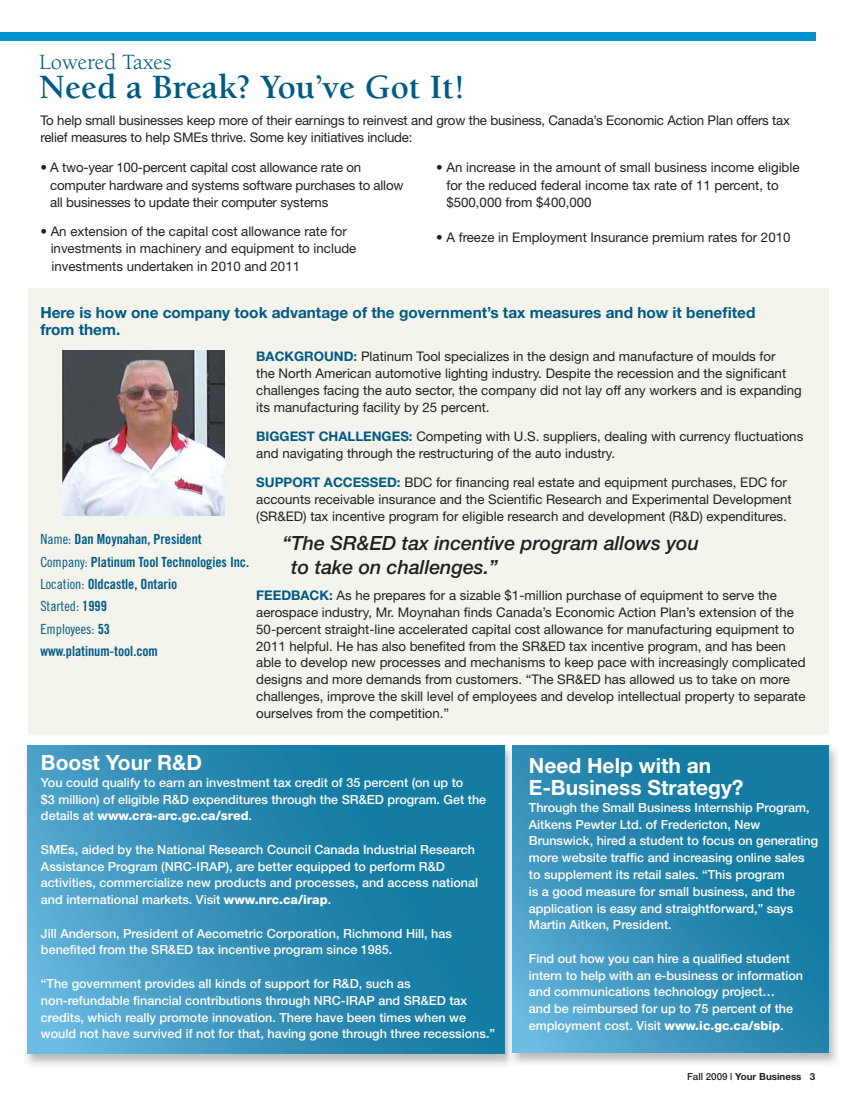
<style>
.page{position:relative;width:855px;height:1106px;background:#fff}
.page>*{position:absolute;margin:0;border:0;box-sizing:border-box;transform-origin:0 0}
.t1{font:700 34.95px "Berkeley";color:#005a84}
.t2{font:22.35px "Berkeley";color:#005a84}
.t3{font:700 21px/22.4px "Helvetica Neue";color:#fff}
.t4{font:italic 500 19.5px/23.4px "Helvetica Neue";color:#231f20}
.t5{font:700 15.3px/16.8px "Helvetica Neue";color:#005a84}
.t6{font:13.95px/22.4px "Trade Gothic Bold Cond Twenty";letter-spacing:-.005em;color:#005a84}
.t7{font:13.95px/22.4px "Trade Gothic Cond Eighteen";color:#005a84}
.t8{font:13.2px/16.8px "Helvetica Neue";color:#231f20}
.t9{font:500 12.6px/16.8px "Helvetica Neue";color:#fff}
.t10{font:700 9.75px "Helvetica Neue";color:#231f20}
.s1{font-weight:700;color:#005a84}
.s2{font-family:"Trade Gothic Cond Eighteen"}
.s3{font-family:"Trade Gothic Bold Cond Twenty"}
.s4{font-weight:800}
.s5{font-weight:500}
</style>
<div class="page">
<div style="left:29px;top:288px;width:800px;height:446px;background:#f4f3ec"></div>
<div style="left:0;top:32px;width:815px;height:9px;background:#0092cf"></div>
<img style="left:62px;top:351px;width:162px;height:164px">
<img style="left:26px;top:745px;width:811px;height:320px">
<svg style="left:27px;top:745px;width:477px;height:308px;background:#308db5"></svg>
<img style="left:508px;top:745px;width:6px;height:320px">
<svg style="left:512px;top:745px;width:316px;height:307px;background:#2d8bb3"></svg>
<h2 class="t2" style="left:39px;top:53px;width:134px">Lowered Taxes</h2>
<h1 class="t1" style="left:39px;top:74px;width:427px">Need a Break? You’ve Got It!</h1>
<p class="t8" style="left:40px;top:113px;width:751px;line-height:17.4px">To help small businesses keep more of their earnings to reinvest and grow the business, Canada’s Economic Action Plan offers tax relief measures to help SMEs thrive. Some key initiatives include:</p>
<p class="t8" style="left:50px;top:160px;width:355px;line-height:17.4px;text-indent:-10px">• A two-year 100-percent capital cost allowance rate on computer hardware and systems software purchases to allow all businesses to update their computer systems</p>
<p class="t8" style="left:51px;top:224px;width:307px;line-height:17.4px;text-indent:-10px">• An extension of the capital cost allowance rate for investments in machinery and equipment to include investments undertaken in 2010 and 2011</p>
<p class="t8" style="left:446px;top:160px;width:355px;line-height:17.4px;text-indent:-10px">• An increase in the amount of small business income eligible for the reduced federal income tax rate of 11 percent, to $500,000 from $400,000</p>
<p class="t8" style="left:436px;top:230px;width:356px">• A freeze in Employment Insurance premium rates for 2010</p>
<p class="t5" style="left:40px;top:306px;width:716px">Here is how one company took advantage of the government’s tax measures and how it benefited from them.</p>
<p class="t8" style="left:256px;top:350px;width:547px"><span class="s1">BACKGROUND:</span> Platinum Tool specializes in the design and manufacture of moulds for<br>the North American automotive lighting industry. Despite the recession and the significant challenges facing the auto sector, the company did not lay off any workers and is expanding its manufacturing facility by 25 percent.</p>
<p class="t8" style="left:256px;top:429px;width:548px"><span class="s1">BIGGEST CHALLENGES:</span> Competing with U.S. suppliers, dealing with currency fluctuations and navigating through the restructuring of the auto industry.</p>
<p class="t8" style="left:256px;top:475px;width:537px"><span class="s1">SUPPORT ACCESSED:</span> BDC for financing real estate and equipment purchases, EDC for accounts receivable insurance and the Scientific Research and Experimental Development (SR&amp;ED) tax incentive program for eligible research and development (R&amp;D) expenditures.</p>
<p class="t6" style="left:40px;top:529px;width:210px"><span class="s2">Name:</span> Dan Moynahan, President<br><span class="s2">Company:</span> Platinum Tool Technologies Inc.<br><span class="s2">Location:</span> Oldcastle, Ontario</p>
<p class="t7" style="left:40px;top:596px;width:71px">Started: <span class="s3">1999<br></span>Employees: <span class="s3">53</span></p>
<p class="t6" style="left:40px;top:641px;width:119px">www.platinum-tool.com</p>
<h3 class="t4" style="left:291px;top:533px;width:409px;text-indent:-9px">“ The SR&amp;ED tax incentive program allows you to take on challenges.”</h3>
<p class="t8" style="left:256px;top:588px;width:551px"><span class="s1">FEEDBACK:</span> As he prepares for a sizable $1-million purchase of equipment to serve the aerospace industry, Mr. Moynahan finds Canada’s Economic Action Plan’s extension of the 50-percent straight-line accelerated capital cost allowance for manufacturing equipment to 2011 helpful. He has also benefited from the SR&amp;ED tax incentive program, and has been able to develop new processes and mechanisms to keep pace with increasingly complicated designs and more demands from customers. “The SR&amp;ED has allowed us to take on more challenges, improve the skill level of employees and develop intellectual property to separate ourselves from the competition.”</p>
<h3 class="t3" style="left:41px;top:753px;width:163px">Boost Your R&amp;D</h3>
<p class="t9" style="left:41px;top:775px;width:447px">You could qualify to earn an investment tax credit of 35 percent (on up to<br>$3 million) of eligible R&amp;D expenditures through the SR&amp;ED program. Get the details at <span class="s4">www.cra-arc.gc.ca/sred</span>.</p>
<p class="t9" style="left:41px;top:842px;width:439px">SMEs, aided by the National Research Council Canada Industrial Research Assistance Program (NRC-IRAP), are better equipped to perform R&amp;D activities, commercialize new products and processes, and access national and international markets. Visit <span class="s4">www.nrc.ca/irap</span>.</p>
<p class="t9" style="left:41px;top:926px;width:412px">Jill Anderson, President of Aecometric Corporation, Richmond Hill, has benefited from the SR&amp;ED tax incentive program since 1985.</p>
<p class="t9" style="left:41px;top:976px;width:456px">“The government provides all kinds of support for R&amp;D, such as non-refundable financial contributions through NRC-IRAP and SR&amp;ED tax credits, which really promote innovation. There have been times when we would not have survived if not for that, having gone through three recessions.”</p>
<h3 class="t3" style="left:529px;top:756px;width:216px">Need Help with an<br>E-Business Strategy?</h3>
<p class="t9" style="left:529px;top:800px;width:291px">Through the Small Business Internship Program, Aitkens Pewter Ltd. of Fredericton, New Brunswick, hired a student to focus on generating more website traffic and increasing online sales to supplement its retail sales. “This program<br>is a good measure for small business, and the application is easy and straightforward,” says Martin Aitken, President.</p>
<p class="t9" style="left:529px;top:951px;width:276px">Find out how you can hire a qualified student intern to help with an e-business or information and communications technology project…<br>and be reimbursed for up to 75 percent of the employment cost. Visit <span class="s4">www.ic.gc.ca/sbip</span>.</p>
<p class="t10" style="left:687px;top:1073px;width:129px"><span class="s5">Fall 2009 |</span> Your Business 3</p>
</div>
